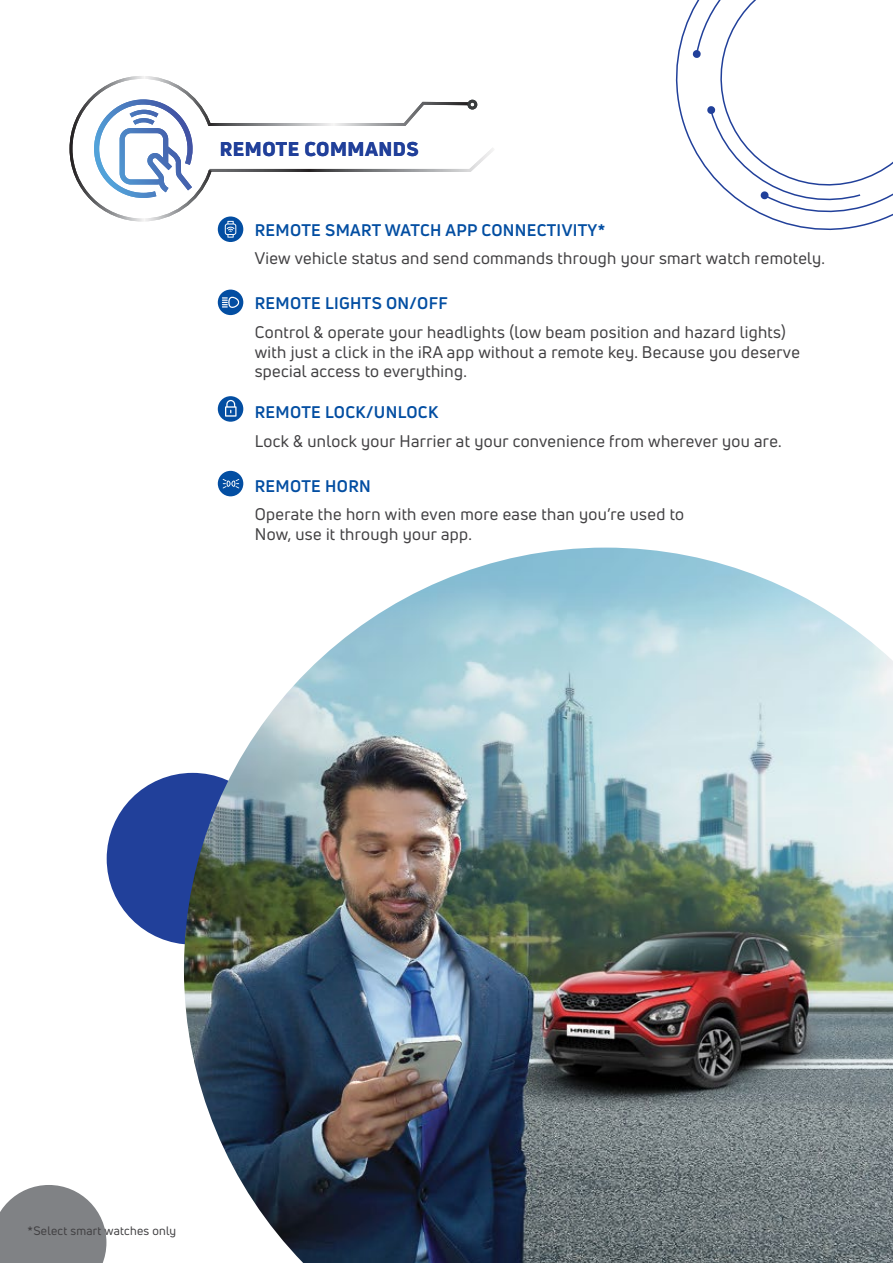
<style>
.page{position:relative;width:893px;height:1263px;background:#fff}
.page>*{position:absolute;margin:0;border:0;box-sizing:border-box;transform-origin:0 0}
.t1{font:800 19.5px "Uni Neue";letter-spacing:.025em;color:#21409a}
.t2{font:16.5px/19.8px "Uni Neue";letter-spacing:.02em;color:#414042}
.t3{font:700 16.5px "Uni Neue";letter-spacing:.02em;color:#034ea2}
.t4{font:12px "Uni Neue";letter-spacing:.02em;color:#414042}
</style>
<div class="page">
<svg style="left:675px;top:10px;width:212px;height:221px"></svg>
<svg style="left:692px;top:0;width:201px;height:218px"></svg>
<div style="left:107px;top:773px;width:171px;height:172px;background:#21409a;border-radius:50%"></div>
<img style="left:184px;top:548px;width:709px;height:715px">
<div style="left:218px;top:216px;width:25px;height:26px;background:#034ea2;border-radius:50%"></div>
<div style="left:218px;top:290px;width:25px;height:25px;background:#034ea2;border-radius:50%"></div>
<svg style="left:222px;top:297px;width:17px;height:11px"></svg>
<div style="left:218px;top:396px;width:25px;height:26px;background:#034ea2;border-radius:50%"></div>
<svg style="left:225px;top:400px;width:12px;height:17px"></svg>
<div style="left:218px;top:471px;width:25px;height:25px;background:#034ea2;border-radius:50%"></div>
<svg style="left:223px;top:479px;width:16px;height:9px"></svg>
<svg style="left:69px;top:76px;width:425px;height:162px"></svg>
<svg style="left:0;top:1185px;width:106px;height:78px;background:#909294"></svg>
<p class="t1" style="left:220px;top:136px;width:200px">REMOTE COMMANDS</p>
<p class="t3" style="left:255px;top:219px;width:352px">REMOTE SMART WATCH APP CONNECTIVITY*</p>
<p class="t2" style="left:255px;top:248px;width:572px">View vehicle status and send commands through your smart watch remotely.</p>
<p class="t3" style="left:255px;top:293px;width:194px">REMOTE LIGHTS ON/OFF</p>
<p class="t2" style="left:255px;top:322px;width:547px">Control &amp; operate your headlights (low beam position and hazard lights) with just a click in the iRA app without a remote key. Because you deserve special access to everything.</p>
<p class="t3" style="left:255px;top:402px;width:185px">REMOTE LOCK/UNLOCK</p>
<p class="t2" style="left:255px;top:431px;width:528px">Lock &amp; unlock your Harrier at your convenience from wherever you are.</p>
<p class="t3" style="left:255px;top:475px;width:118px">REMOTE HORN</p>
<p class="t2" style="left:255px;top:504px;width:431px">Operate the horn with even more ease than you’re used to<br>Now, use it through your app.</p>
<p class="t4" style="left:28px;top:1223px;width:150px">*Select smart watches only</p>
</div>
